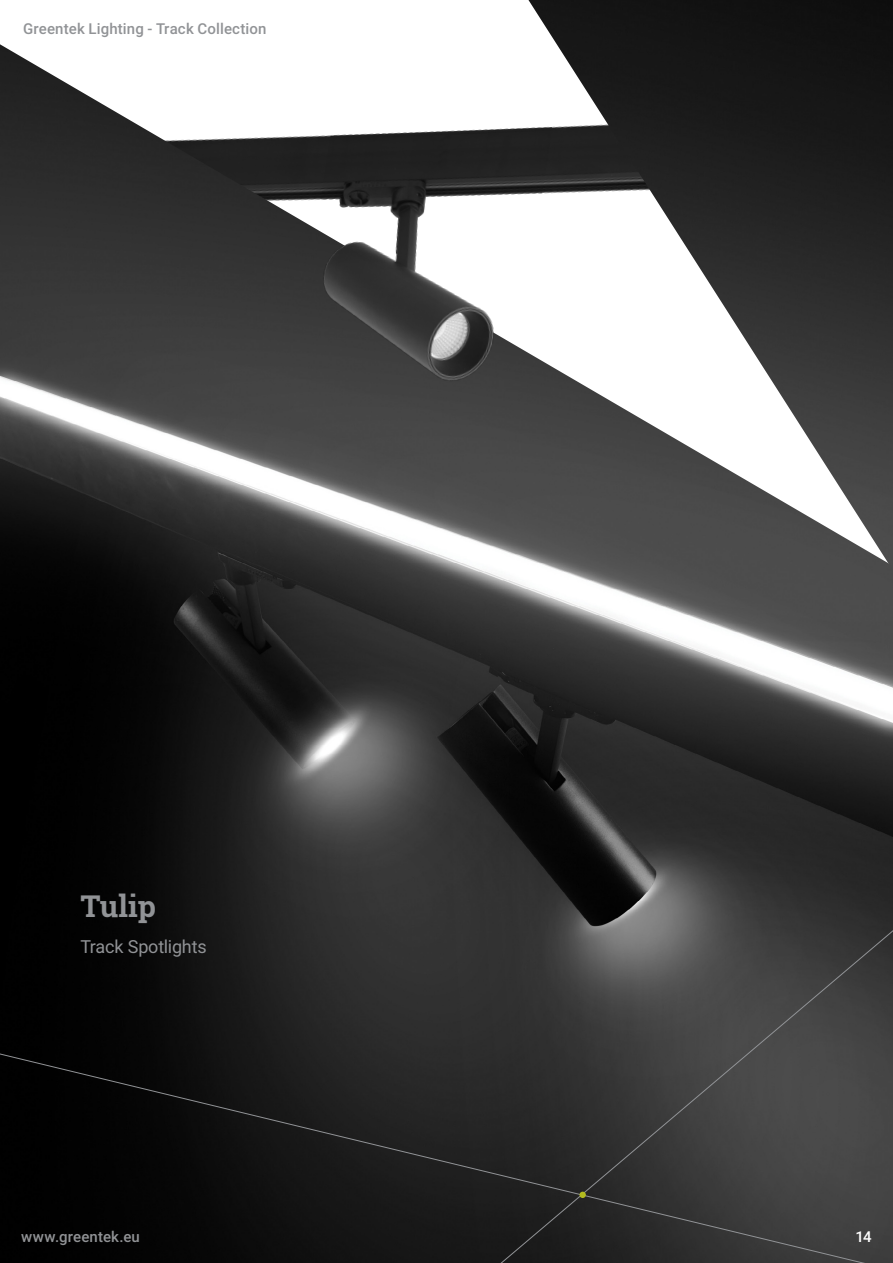
<style>
.page{position:relative;width:893px;height:1263px;background:#fff}
.page>*{position:absolute;margin:0;border:0;box-sizing:border-box;transform-origin:0 0}
.t1{font:700 30px "Roboto Slab";color:#919396}
.t2{font:18px "Roboto";letter-spacing:-.015em;color:#919396}
.t3{font:500 15px "Roboto";letter-spacing:.01em;color:#919396}
.t4{font:500 15px "Roboto";color:#fff}
</style>
<div class="page">
<img style="left:0;top:44px;width:893px;height:841px">
<img style="left:528px;top:0;width:365px;height:571px">
<img style="left:292px;top:65px;width:264px;height:358px">
<svg style="left:0;top:885px;width:893px;height:378px;background:#272727"></svg>
<div style="left:579px;top:1191px;width:7px;height:7px;background:#b2bb1e;border-radius:50%"></div>
<p class="t3" style="left:23px;top:18px;width:245px">Greentek Lighting - Track Collection</p>
<h1 class="t1" style="left:81px;top:885px;width:77px">Tulip</h1>
<p class="t2" style="left:81px;top:934px;width:128px">Track Spotlights</p>
<p class="t3" style="left:21px;top:1226px;width:120px">www.greentek.eu</p>
<p class="t4" style="left:855px;top:1226px;width:18px">14</p>
</div>
